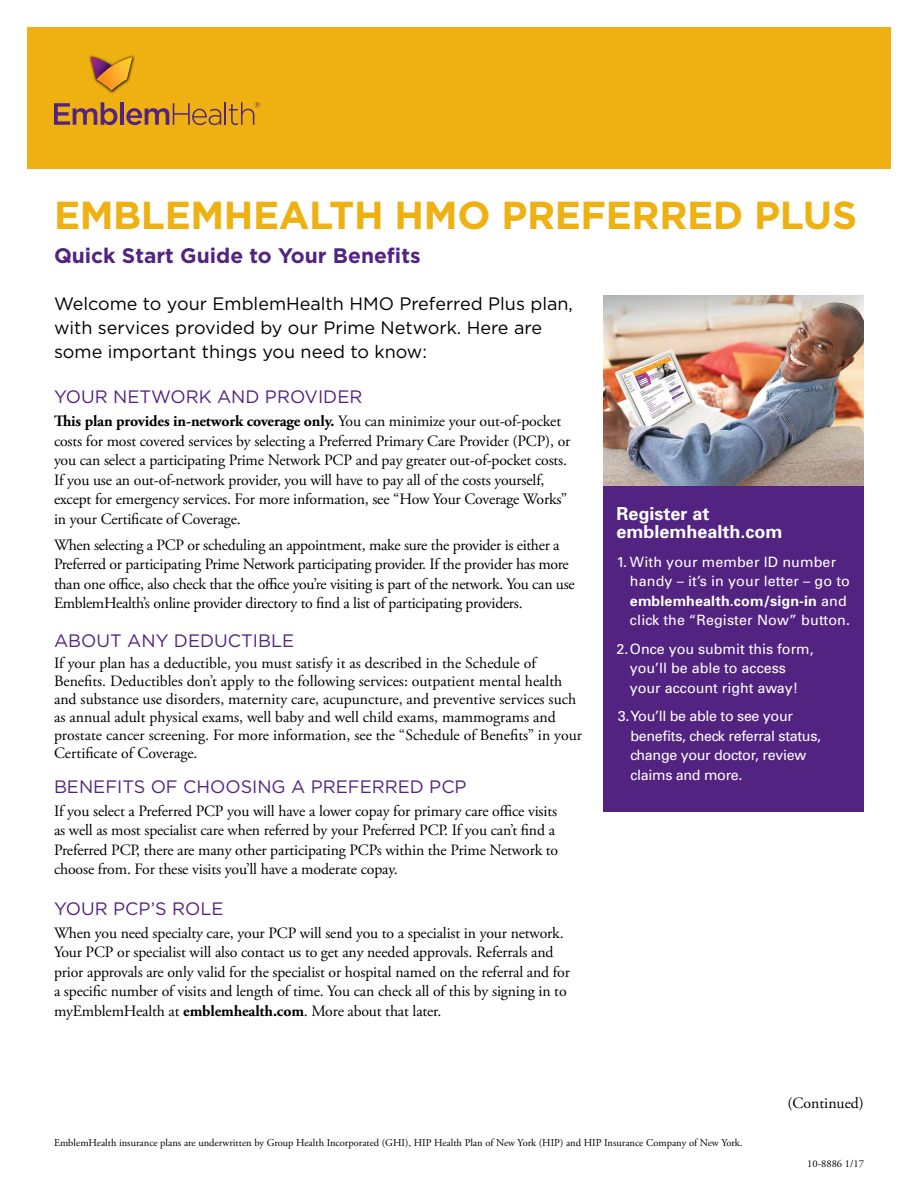
<style>
.page{position:relative;width:918px;height:1188px;background:#fff}
.page>*{position:absolute;margin:0;border:0;box-sizing:border-box;transform-origin:0 0}
.t1{font:700 39px "Gotham";letter-spacing:-.01em;color:#eeb111}
.t2{font:700 21px "Gotham";color:#522380}
.t3{font:18px/24px "Gotham";color:#000}
.t4{font:18px "Gotham";color:#522380}
.t5{font:700 18px/18px "Univers";color:#fff}
.t6{font:15.75px/19.5px "Adobe Garamond Pro";letter-spacing:-.01em;color:#000}
.t7{font:14.25px/19.5px "Univers";color:#fff}
.t8{font:14.25px/19.5px "Univers";letter-spacing:-.02em;color:#fff}
.t9{font:10.5px "Adobe Garamond Pro";color:#000}
.s1{font-weight:700}
</style>
<div class="page">
<div style="left:27px;top:28px;width:864px;height:141px;background:#eeb111"></div>
<img style="left:89px;top:55px;width:46px;height:39px">
<svg style="left:91px;top:57px;width:41px;height:34px"></svg>
<svg style="left:54px;top:102px;width:63px;height:23px"></svg>
<hr style="left:120px;top:102px;width:4px;height:23px;background:#522380">
<svg style="left:126px;top:102px;width:134px;height:23px"></svg>
<div style="left:603px;top:484px;width:261px;height:328px;background:#522380"></div>
<img style="left:603px;top:368px;width:261px;height:117px">
<img style="left:603px;top:295px;width:261px;height:73px">
<h1 class="t1" style="left:54px;top:192px;width:805px">EMBLEMHEALTH HMO PREFERRED PLUS</h1>
<h2 class="t2" style="left:54px;top:244px;width:368px">Quick Start Guide to Your Benefits</h2>
<p class="t3" style="left:54px;top:291px;width:521px">Welcome to your EmblemHealth HMO Preferred Plus plan, with services provided by our Prime Network. Here are some important things you need to know:</p>
<p class="t4" style="left:54px;top:387px;width:310px">YOUR NETWORK AND PROVIDER</p>
<p class="t6" style="left:54px;top:412px;width:518px"><span class="s1">This plan provides in-network coverage only.</span> You can minimize your out-of-pocket costs for most covered services by selecting a Preferred Primary Care Provider (PCP), or you can select a participating Prime Network PCP and pay greater out-of-pocket costs.<br>If you use an out-of-network provider, you will have to pay all of the costs yourself, except for emergency services. For more information, see “How Your Coverage Works” in your Certificate of Coverage.</p>
<p class="t6" style="left:54px;top:536px;width:522px">When selecting a PCP or scheduling an appointment, make sure the provider is either a Preferred or participating Prime Network participating provider. If the provider has more than one office, also check that the office you’re visiting is part of the network. You can use EmblemHealth’s online provider directory to find a list of participating providers.</p>
<p class="t4" style="left:54px;top:631px;width:242px">ABOUT ANY DEDUCTIBLE</p>
<p class="t6" style="left:54px;top:655px;width:529px;line-height:18px">If your plan has a deductible, you must satisfy it as described in the Schedule of Benefits. Deductibles don’t apply to the following services: outpatient mental health and substance use disorders, maternity care, acupuncture, and preventive services such as annual adult physical exams, well baby and well child exams, mammograms and prostate cancer screening. For more information, see the “Schedule of Benefits” in your Certificate of Coverage.</p>
<p class="t4" style="left:54px;top:777px;width:414px">BENEFITS OF CHOOSING A PREFERRED PCP</p>
<p class="t6" style="left:54px;top:802px;width:506px">If you select a Preferred PCP you will have a lower copay for primary care office visits as well as most specialist care when referred by your Preferred PCP. If you can’t find a Preferred PCP, there are many other participating PCPs within the Prime Network to choose from. For these visits you’ll have a moderate copay.</p>
<p class="t4" style="left:54px;top:899px;width:171px">YOUR PCP’S ROLE</p>
<p class="t6" style="left:54px;top:924px;width:518px">When you need specialty care, your PCP will send you to a specialist in your network.<br>Your PCP or specialist will also contact us to get any needed approvals. Referrals and prior approvals are only valid for the specialist or hospital named on the referral and for a specific number of visits and length of time. You can check all of this by signing in to myEmblemHealth at <span class="s1">emblemhealth.com</span>. More about that later.</p>
<p class="t5" style="left:616px;top:504px;width:168px">Register at emblemhealth.com</p>
<p class="t7" style="left:630px;top:552px;width:222px;text-indent:-13px">1. With your member ID number handy – it’s in your letter – go to <span class="s1">emblemhealth.com/sign-in</span> and click the “Register Now” button.</p>
<p class="t7" style="left:630px;top:639px;width:185px;text-indent:-13px">2.Once you submit this form, you’ll be able to access your account right away!</p>
<p class="t8" style="left:630px;top:706px;width:192px;text-indent:-12px">3. You’ll be able to see your benefits, check referral status, change your doctor, review claims and more.</p>
<p class="t6" style="left:788px;top:1094px;width:78px">(Continued)</p>
<p class="t9" style="left:54px;top:1137px;width:690px">EmblemHealth insurance plans are underwritten by Group Health Incorporated (GHI), HIP Health Plan of New York (HIP) and HIP Insurance Company of New York.</p>
<p class="t9" style="left:807px;top:1157px;width:58px">10-8886 1/17</p>
</div>
